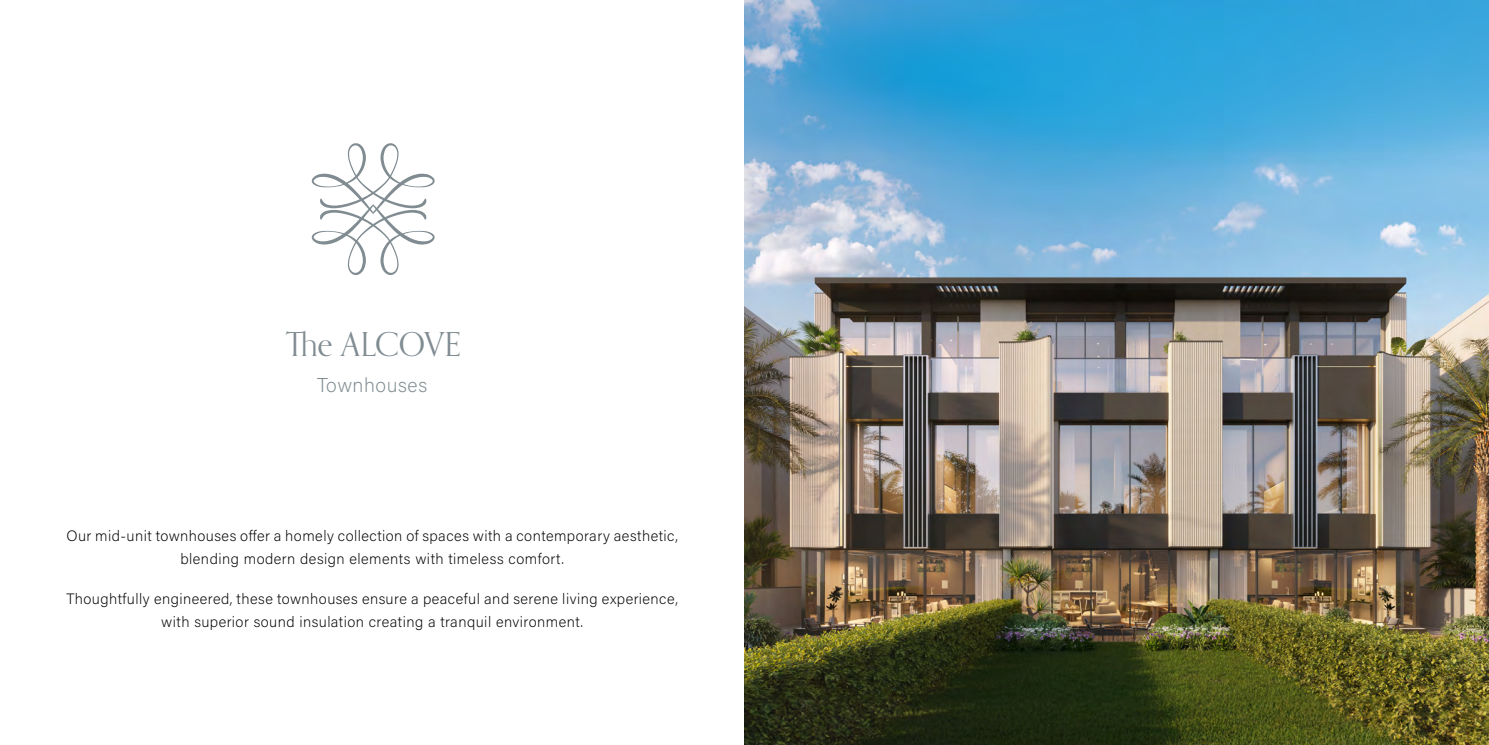
<style>
.page{position:relative;width:1489px;height:745px;background:#fff}
.page>*{position:absolute;margin:0;border:0;box-sizing:border-box;transform-origin:0 0}
.t1{font:33px "Orpheus Pro";letter-spacing:-.01em;color:#808c91}
.t2{font:200 20px "Acumin Pro";letter-spacing:.03em;color:#808c91}
.t3{font:200 15px/22.5px "Acumin Pro";letter-spacing:.03em;color:#000;text-align:center}
</style>
<div class="page">
<svg style="left:311px;top:143px;width:124px;height:132px"></svg>
<img style="left:744px;top:0;width:744px;height:744px">
<h1 class="t1" style="left:286px;top:324px;width:176px">The ALCOVE</h1>
<h2 class="t2" style="left:317px;top:371px;width:112px">Townhouses</h2>
<p class="t3" style="left:66px;top:524px;width:613px">Our mid-unit townhouses offer a homely collection of spaces with a contemporary aesthetic, blending modern design elements with timeless comfort.</p>
<p class="t3" style="left:66px;top:586px;width:613px">Thoughtfully engineered, these townhouses ensure a peaceful and serene living experience, with superior sound insulation creating a tranquil environment.</p>
</div>
